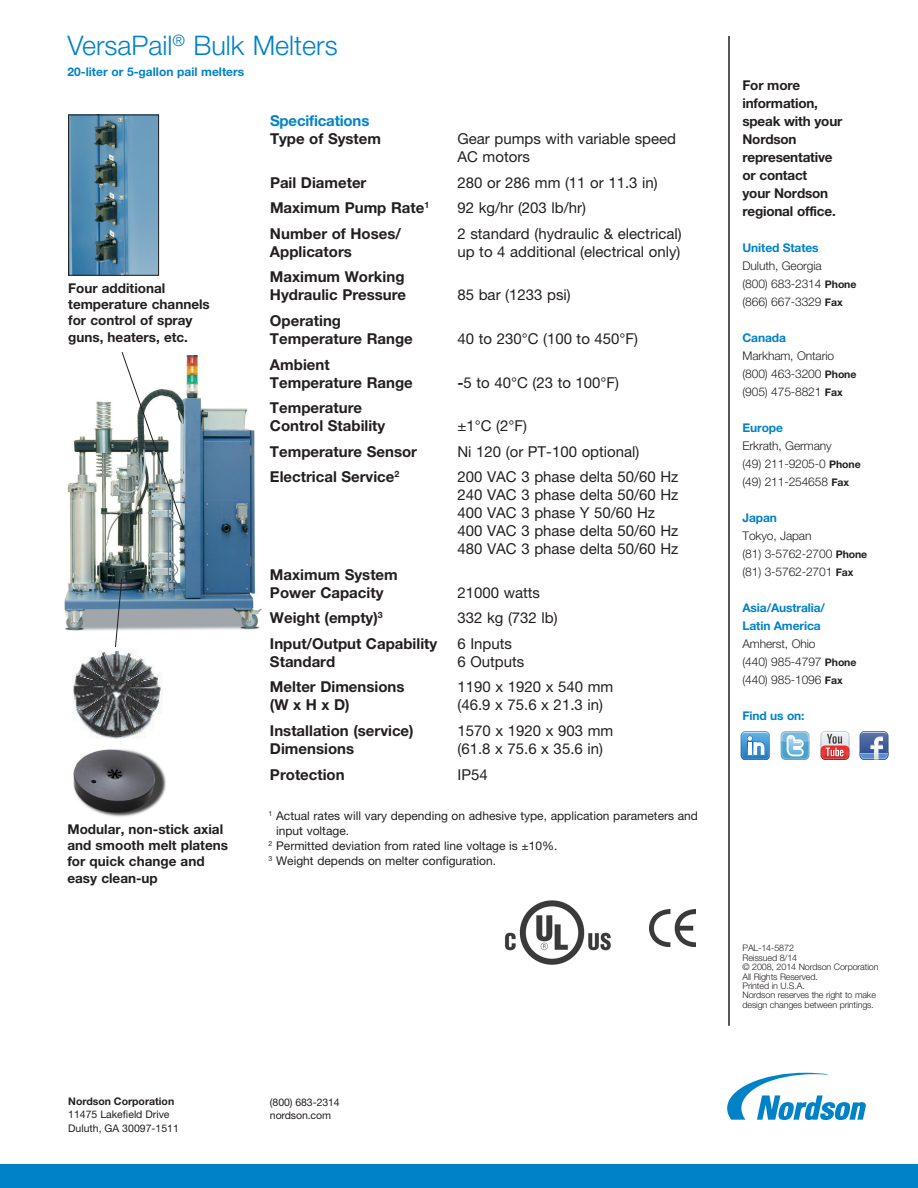
<style>
.page{position:relative;width:918px;height:1188px;background:#fff}
.page>*{position:absolute;margin:0;border:0;box-sizing:border-box;transform-origin:0 0}
.t1{font:300 27px "Helvetica Neue LT Std";color:#0082c8}
.t2{font:15px/18px "Helvetica Neue LT Std";color:#231f20}
.t3{font:700 15px/18px "Helvetica Neue LT Std";color:#231f20}
.t4{font:700 15px "Helvetica Neue LT Std";letter-spacing:-.01em;color:#0082c8}
.t5{font:700 13.5px/18px "Helvetica Neue LT Std";color:#231f20}
.t6{font:300 12px/18px "Helvetica Neue LT Std";letter-spacing:-.01em;color:#231f20}
.t7{font:12px "Helvetica Neue LT Std";color:#231f20}
.t8{font:700 12px/18px "Helvetica Neue LT Std";letter-spacing:-.01em;color:#0082c8}
.t9{font:10.5px/13.5px "Helvetica Neue LT Std";color:#231f20}
.t10{font:700 10.5px "Helvetica Neue LT Std";color:#231f20}
.t11{font:300 9px/9.4px "Helvetica Neue LT Std";letter-spacing:-.015em;color:#231f20}
.s1{font-weight:700}
.s2{font-weight:700;font-size:10.5px}
</style>
<div class="page">
<hr style="left:728px;top:36px;width:2px;height:990px;background:#231f20">
<div style="left:0;top:1164px;width:918px;height:24px;background:#0082c8"></div>
<svg style="left:727px;top:1073px;width:139px;height:47px"></svg>
<img style="left:504px;top:900px;width:107px;height:65px">
<img style="left:650px;top:909px;width:45px;height:37px">
<img style="left:64px;top:355px;width:198px;height:276px">
<img style="left:73px;top:749px;width:93px;height:68px">
<img style="left:72px;top:649px;width:91px;height:90px">
<svg style="left:115px;top:578px;width:7px;height:69px"></svg>
<img style="left:70px;top:117px;width:87px;height:157px">
<div style="left:68px;top:115px;width:91px;height:161px;border:1px solid #231f20"></div>
<svg style="left:121px;top:352px;width:63px;height:177px"></svg>
<svg style="left:860px;top:731px;width:28px;height:29px"></svg>
<div style="left:781px;top:731px;width:28px;height:29px;background:#5ba9cf;border-radius:5px"></div>
<svg style="left:781px;top:731px;width:28px;height:28px"></svg>
<svg style="left:821px;top:731px;width:28px;height:29px"></svg>
<svg style="left:741px;top:731px;width:29px;height:29px"></svg>
<h1 class="t1" style="left:68px;top:29px;width:272px">VersaPail<sup>®</sup> Bulk Melters</h1>
<p class="t8" style="left:68px;top:63px;width:178px">20-liter or 5-gallon pail melters</p>
<p class="t5" style="left:68px;top:280px;width:143px;line-height:16.2px">Four additional temperature channels for control of spray guns, heaters, etc.</p>
<p class="t5" style="left:68px;top:821px;width:162px;line-height:16.2px">Modular, non-stick axial and smooth melt platens for quick change and easy clean-up</p>
<p class="t4" style="left:270px;top:112px;width:101px">Specifications</p>
<p class="t3" style="left:270px;top:130px;width:113px">Type of System</p>
<p class="t2" style="left:458px;top:130px;width:220px">Gear pumps with variable speed<br>AC motors</p>
<p class="t3" style="left:270px;top:173px;width:98px">Pail Diameter</p>
<p class="t2" style="left:458px;top:173px;width:202px">280 or 286 mm (11 or 11.3 in)</p>
<p class="t3" style="left:270px;top:199px;width:161px">Maximum Pump Rate<sup>1</sup></p>
<p class="t2" style="left:457px;top:199px;width:130px">92 kg/hr (203 lb/hr)</p>
<p class="t3" style="left:270px;top:224px;width:133px">Number of Hoses/</p>
<p class="t2" style="left:457px;top:224px;width:226px">2 standard (hydraulic &amp; electrical)</p>
<p class="t3" style="left:270px;top:242px;width:83px">Applicators</p>
<p class="t2" style="left:457px;top:242px;width:224px">up to 4 additional (electrical only)</p>
<p class="t3" style="left:270px;top:268px;width:138px">Maximum Working<br>Hydraulic Pressure</p>
<p class="t2" style="left:457px;top:286px;width:115px">85 bar (1233 psi)</p>
<p class="t3" style="left:270px;top:311px;width:144px">Operating<br>Temperature Range</p>
<p class="t3" style="left:270px;top:355px;width:144px">Ambient<br>Temperature Range</p>
<p class="t3" style="left:270px;top:398px;width:117px">Temperature<br>Control Stability</p>
<p class="t2" style="left:457px;top:329px;width:182px">40 to 230°C (100 to 450°F)</p>
<p class="t2" style="left:457px;top:373px;width:163px"><span class="s1">-</span>5 to 40°C (23 to 100°F)</p>
<p class="t2" style="left:457px;top:417px;width:71px">±1°C (2°F)</p>
<p class="t3" style="left:270px;top:442px;width:149px">Temperature Sensor</p>
<p class="t2" style="left:457px;top:442px;width:183px">Ni 120 (or PT-100 optional)</p>
<p class="t3" style="left:270px;top:468px;width:131px">Electrical Service<sup>2</sup></p>
<p class="t2" style="left:457px;top:468px;width:222px">200 VAC 3 phase delta 50/60 Hz<br>240 VAC 3 phase delta 50/60 Hz<br>400 VAC 3 phase Y 50/60 Hz<br>400 VAC 3 phase delta 50/60 Hz<br>480 VAC 3 phase delta 50/60 Hz</p>
<p class="t3" style="left:270px;top:565px;width:129px">Maximum System<br>Power Capacity</p>
<p class="t2" style="left:457px;top:583px;width:84px">21000 watts</p>
<p class="t3" style="left:270px;top:609px;width:114px">Weight (empty)<sup>3</sup></p>
<p class="t2" style="left:457px;top:609px;width:102px">332 kg (732 lb)</p>
<p class="t3" style="left:270px;top:634px;width:169px">Input/Output Capability</p>
<p class="t2" style="left:457px;top:634px;width:56px">6 Inputs</p>
<p class="t3" style="left:270px;top:652px;width:67px">Standard</p>
<p class="t2" style="left:457px;top:652px;width:68px">6 Outputs</p>
<p class="t3" style="left:270px;top:678px;width:136px">Melter Dimensions</p>
<p class="t2" style="left:457px;top:678px;width:157px">1190 x 1920 x 540 mm</p>
<p class="t3" style="left:270px;top:696px;width:81px">(W x H x D)</p>
<p class="t2" style="left:457px;top:696px;width:147px">(46.9 x 75.6 x 21.3 in)</p>
<p class="t3" style="left:270px;top:721px;width:145px">Installation (service)</p>
<p class="t2" style="left:457px;top:721px;width:157px">1570 x 1920 x 903 mm</p>
<p class="t3" style="left:270px;top:739px;width:86px">Dimensions</p>
<p class="t2" style="left:457px;top:739px;width:147px">(61.8 x 75.6 x 35.6 in)</p>
<p class="t3" style="left:270px;top:765px;width:76px">Protection</p>
<p class="t2" style="left:457px;top:765px;width:32px">IP54</p>
<p class="t7" style="left:269px;top:808px;width:431px"><sup>1</sup> Actual rates will vary depending on adhesive type, application parameters and</p>
<p class="t7" style="left:276px;top:823px;width:75px">input voltage.</p>
<p class="t7" style="left:269px;top:838px;width:290px"><sup>2</sup> Permitted deviation from rated line voltage is ±10%.</p>
<p class="t7" style="left:269px;top:853px;width:229px"><sup>3</sup> Weight depends on melter configuration.</p>
<p class="t10" style="left:68px;top:1094px;width:107px">Nordson Corporation</p>
<p class="t9" style="left:68px;top:1107px;width:112px">11475 Lakefield Drive<br>Duluth, GA 30097-1511</p>
<p class="t9" style="left:270px;top:1095px;width:71px">(800) 683-2314 nordson.com</p>
<p class="t5" style="left:742px;top:76px;width:101px">For more information, speak with your<br>Nordson representative or contact<br>your Nordson regional office.</p>
<p class="t8" style="left:742px;top:239px;width:78px">United States</p>
<p class="t6" style="left:742px;top:257px;width:115px">Duluth, Georgia<br>(800) 683-2314 <span class="s2">Phone </span>(866) 667-3329 <span class="s2">Fax</span></p>
<p class="t8" style="left:742px;top:329px;width:45px">Canada</p>
<p class="t6" style="left:742px;top:347px;width:115px">Markham, Ontario (800) 463-3200 <span class="s2">Phone </span>(905) 475-8821 <span class="s2">Fax</span></p>
<p class="t8" style="left:742px;top:419px;width:42px">Europe</p>
<p class="t6" style="left:742px;top:437px;width:120px">Erkrath, Germany<br>(49) 211-9205-0 <span class="s2">Phone </span>(49) 211-254658 <span class="s2">Fax</span></p>
<p class="t8" style="left:743px;top:509px;width:36px">Japan</p>
<p class="t6" style="left:742px;top:527px;width:126px">Tokyo, Japan<br>(81) 3-5762-2700 <span class="s2">Phone </span>(81) 3-5762-2701 <span class="s2">Fax</span></p>
<p class="t8" style="left:743px;top:599px;width:84px">Asia/Australia/<br>Latin America</p>
<p class="t6" style="left:742px;top:635px;width:115px">Amherst, Ohio<br>(440) 985-4797 <span class="s2">Phone </span>(440) 985-1096 <span class="s2">Fax</span></p>
<p class="t8" style="left:742px;top:707px;width:64px">Find us on:</p>
<p class="t11" style="left:742px;top:943px;width:138px">PAL-14-5872<br>Reissued 8/14<br>© 2008, 2014 Nordson Corporation<br>All Rights Reserved.<br>Printed in U.S.A.<br>Nordson reserves the right to make design changes between printings.</p>
</div>
